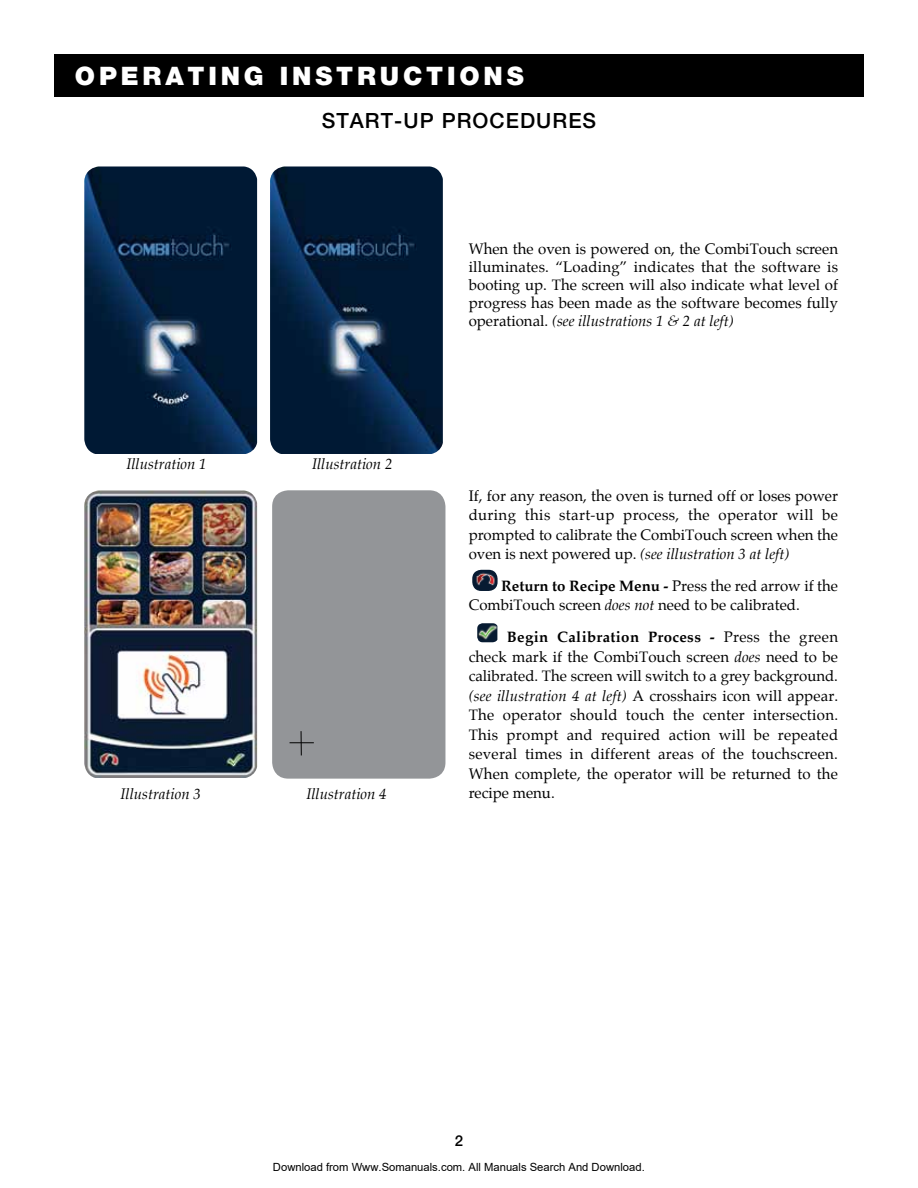
<style>
.page{position:relative;width:918px;height:1188px;background:#fff}
.page>*{position:absolute;margin:0;border:0;box-sizing:border-box;transform-origin:0 0}
.t1{font:900 25.5px "Helvetica Neue";letter-spacing:.15em;color:#fff}
.t2{font:500 21px "Helvetica Neue";color:#000}
.t3{font:15px/19.5px "Palatino";color:#000;text-align:justify}
.t4{font:italic 15px "Palatino";color:#000}
.t5{font:500 15px "Helvetica Neue";color:#000}
.t6{font:11.25px "Arial";color:#000}
.s1{font-style:italic}
.s2{font-weight:700}
</style>
<div class="page">
<div style="left:54px;top:54px;width:810px;height:43px;background:#000"></div>
<img style="left:84px;top:166px;width:173px;height:288px">
<img style="left:270px;top:166px;width:173px;height:288px">
<img style="left:84px;top:490px;width:173px;height:288px">
<img style="left:472px;top:570px;width:26px;height:21px">
<img style="left:477px;top:623px;width:20px;height:19px">
<div style="left:272px;top:490px;width:173px;height:289px;background:#939598;border-radius:16px"></div>
<svg style="left:290px;top:731px;width:24px;height:24px"></svg>
<h1 class="t1" style="left:75px;top:61px;width:450px">OPERATING INSTRUCTIONS</h1>
<h2 class="t2" style="left:322px;top:108px;width:16px">START</h2>
<h2 class="t2" style="left:394px;top:108px;width:64px">-UP PROCEDURES</h2>
<p class="t4" style="left:126px;top:455px;width:82px">Illustration 1</p>
<p class="t4" style="left:312px;top:455px;width:82px">Illustration 2</p>
<p class="t4" style="left:121px;top:784px;width:82px">Illustration 3</p>
<p class="t4" style="left:306px;top:784px;width:82px">Illustration 4</p>
<p class="t3" style="left:469px;top:241px;width:371px;line-height:18px">When the oven is powered on, the CombiTouch screen illuminates. “Loading” indicates that the software is booting up. The screen will also indicate what level of progress has been made as the software becomes fully operational. <span class="s1">(see illustrations 1 &amp; 2 at left)</span></p>
<p class="t3" style="left:469px;top:487px;width:371px">If, for any reason, the oven is turned off or loses power during this start-up process, the operator will be prompted to calibrate the CombiTouch screen when the oven is next powered up. <span class="s1">(see illustration 3 at left)</span></p>
<p class="t3" style="left:469px;top:577px;width:371px;text-indent:32px"><span class="s2">Return to Recipe Menu -</span> Press the red arrow if the<br>CombiTouch screen <span class="s1">does not</span> need to be calibrated.</p>
<p class="t3" style="left:469px;top:629px;width:371px;text-indent:38px"><span class="s2">Begin Calibration Process -</span> Press the green check mark if the CombiTouch screen <span class="s1">does</span> need to be calibrated. The screen will switch to a grey background. <span class="s1">(see illustration 4 at left)</span> A crosshairs icon will appear.<br>The operator should touch the center intersection.<br>This prompt and required action will be repeated several times in different areas of the touchscreen.<br>When complete, the operator will be returned to the recipe menu.</p>
<p class="t5" style="left:455px;top:1131px;width:10px">2</p>
<p class="t6" style="left:273px;top:1160px;width:373px">Download from Www.Somanuals.com. All Manuals Search And Download.</p>
</div>
